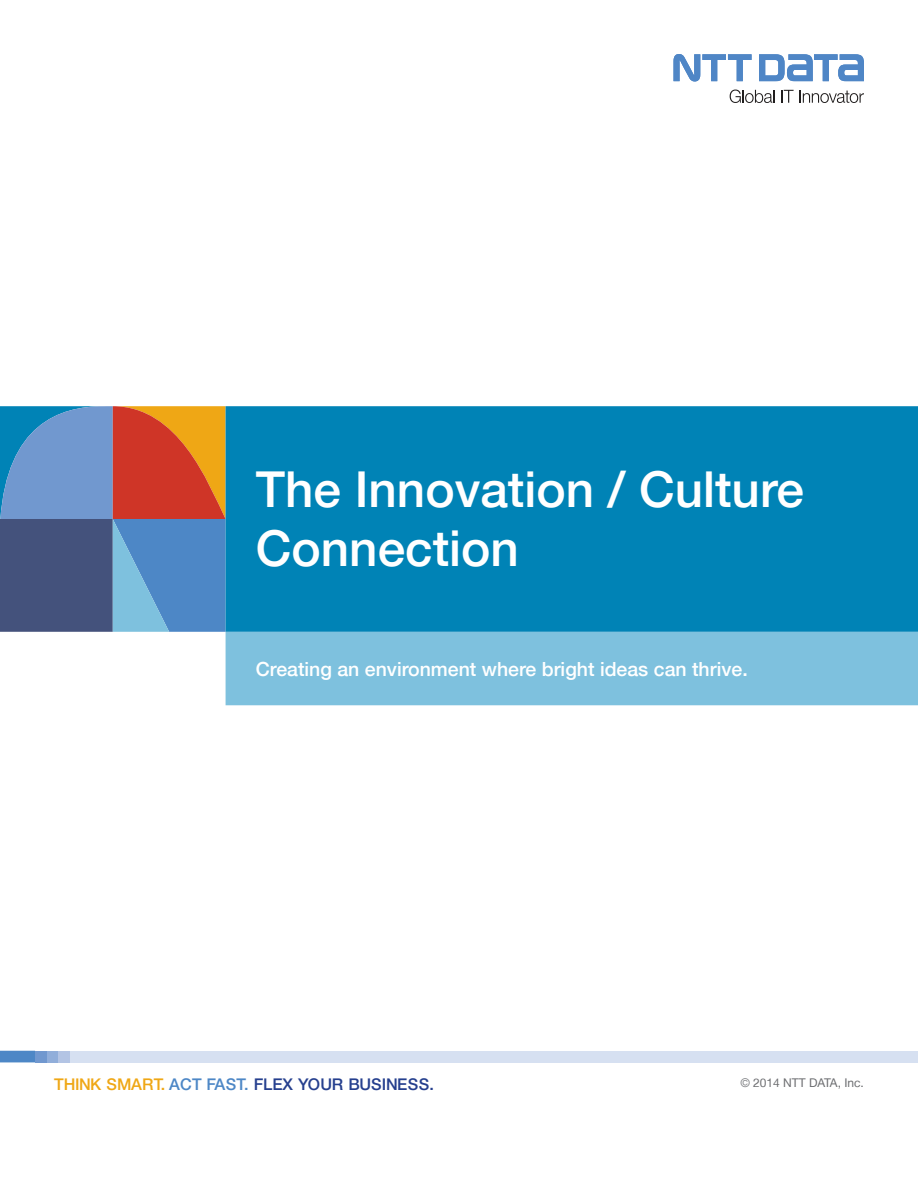
<style>
.page{position:relative;width:918px;height:1188px;background:#fff}
.page>*{position:absolute;margin:0;border:0;box-sizing:border-box;transform-origin:0 0}
.t1{font:500 49.5px/59.4px "Helvetica Neue LT";color:#fff}
.t2{font:500 19.5px "Helvetica Neue LT";color:#fff}
.t3{font:500 16.2px "Helvetica Neue LT Std";color:#253f8e}
.t4{font:12px "Helvetica Neue LT";color:#6c6d70}
.s1{color:#efa715}
.s2{color:#4d87c6}
.s3{color:#808285}
</style>
<div class="page">
<div style="left:226px;top:632px;width:692px;height:73px;background:#7ec1de"></div>
<svg style="left:0;top:406px;width:226px;height:226px;background:#74758d"></svg>
<div style="left:226px;top:406px;width:692px;height:226px;background:#0083b6"></div>
<svg style="left:759px;top:54px;width:105px;height:27px"></svg>
<svg style="left:674px;top:54px;width:78px;height:27px"></svg>
<svg style="left:730px;top:90px;width:44px;height:13px"></svg>
<svg style="left:782px;top:90px;width:12px;height:13px"></svg>
<svg style="left:800px;top:90px;width:64px;height:13px"></svg>
<svg style="left:0;top:1051px;width:35px;height:11px"></svg>
<div style="left:35px;top:1051px;width:12px;height:11px;background:#7198cf"></div>
<div style="left:47px;top:1051px;width:12px;height:11px;background:#91aeda"></div>
<div style="left:59px;top:1051px;width:11px;height:11px;background:#b3c4e4"></div>
<div style="left:70px;top:1051px;width:848px;height:11px;background:#d6e0f1"></div>
<h1 class="t1" style="left:256px;top:459px;width:550px">The Innovation / Culture<br>Connection</h1>
<p class="t2" style="left:256px;top:657px;width:494px">Creating an environment where bright ideas can thrive.</p>
<p class="t3" style="left:54px;top:1074px;width:382px"><span class="s1">THINK SMART.</span> <span class="s2">ACT FAST.</span> FLEX YOUR BUSINESS.</p>
<p class="t4" style="left:740px;top:1075px;width:125px"><span class="s3">©</span> 2014 NTT DATA, Inc.</p>
</div>
